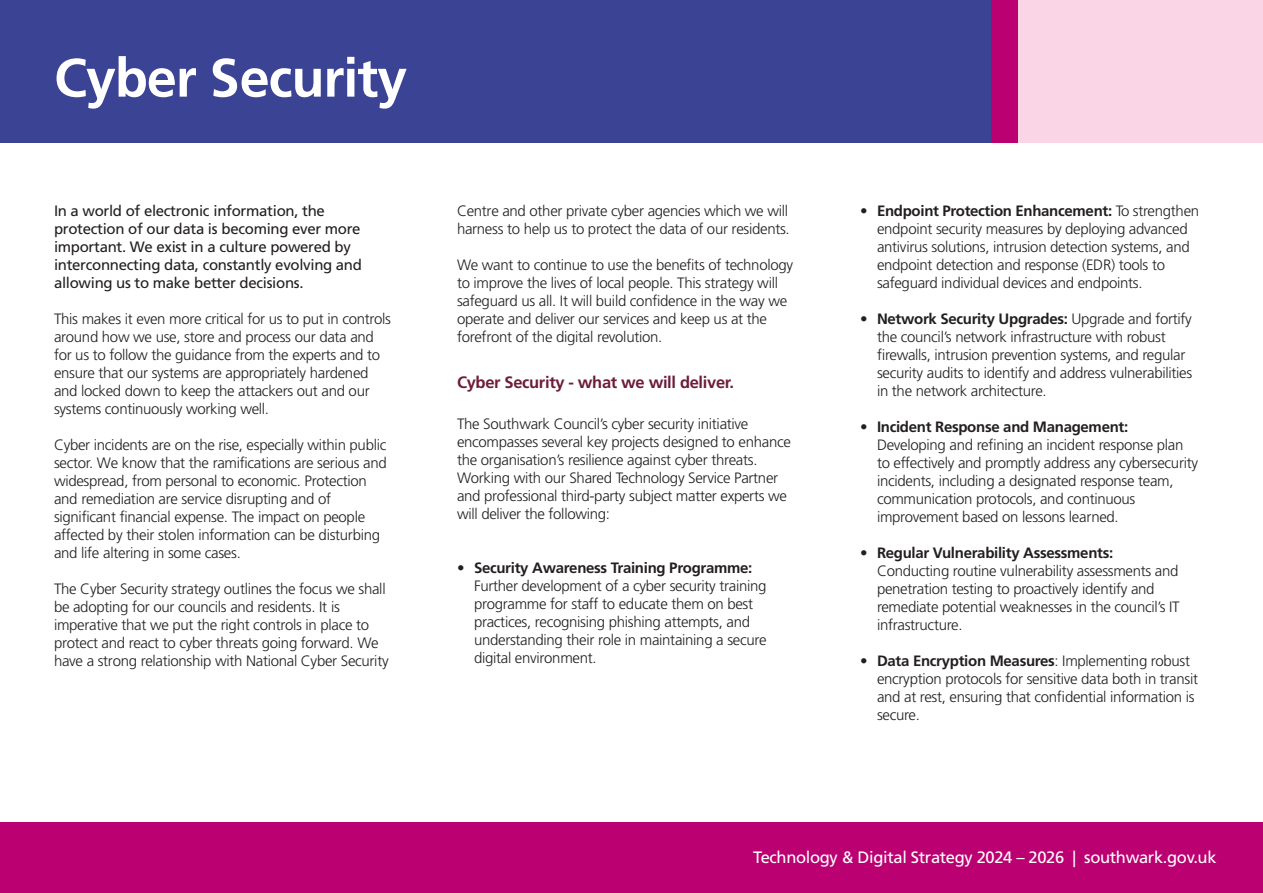
<style>
.page{position:relative;width:1263px;height:893px;background:#fff}
.page>*{position:absolute;margin:0;border:0;box-sizing:border-box;transform-origin:0 0}
.t1{font:700 54px "Frutiger LT Std";letter-spacing:-.02em;color:#fff}
.t2{font:16.5px "Frutiger LT Std";letter-spacing:-.02em;color:#fff}
.t3{font:700 16.5px "Frutiger LT Std";letter-spacing:-.02em;color:#6d1c3b}
.t4{font:300 15px/18px "Frutiger LT Std";letter-spacing:-.02em;color:#231f20}
.t5{font:15px/18px "Frutiger LT Std";letter-spacing:-.02em;color:#231f20}
.s1{font-weight:700}
</style>
<div class="page">
<div style="left:0;top:822px;width:1263px;height:71px;background:#bb0071"></div>
<div style="left:0;top:0;width:996px;height:143px;background:#3b4395"></div>
<div style="left:991px;top:0;width:32px;height:143px;background:#bb0071"></div>
<div style="left:1018px;top:0;width:245px;height:143px;background:#fad5e5"></div>
<p class="t1" style="left:54px;top:46px;width:355px">Cyber Security</p>
<p class="t5" style="left:54px;top:202px;width:309px">In a world of electronic information, the protection of our data is becoming ever more important. We exist in a culture powered by interconnecting data, constantly evolving and allowing us to make better decisions.</p>
<p class="t4" style="left:54px;top:310px;width:339px">This makes it even more critical for us to put in controls around how we use, store and process our data and for us to follow the guidance from the experts and to ensure that our systems are appropriately hardened and locked down to keep the attackers out and our systems continuously working well.</p>
<p class="t4" style="left:54px;top:436px;width:334px">Cyber incidents are on the rise, especially within public sector. We know that the ramifications are serious and widespread, from personal to economic. Protection and remediation are service disrupting and of significant financial expense. The impact on people affected by their stolen information can be disturbing and life altering in some cases.</p>
<p class="t4" style="left:54px;top:580px;width:336px">The Cyber Security strategy outlines the focus we shall be adopting for our councils and residents. It is imperative that we put the right controls in place to protect and react to cyber threats going forward. We have a strong relationship with National Cyber Security</p>
<p class="t4" style="left:457px;top:202px;width:334px">Centre and other private cyber agencies which we will harness to help us to protect the data of our residents.</p>
<p class="t4" style="left:457px;top:256px;width:338px">We want to continue to use the benefits of technology to improve the lives of local people. This strategy will safeguard us all. It will build confidence in the way we operate and deliver our services and keep us at the forefront of the digital revolution.</p>
<p class="t3" style="left:457px;top:373px;width:278px">Cyber Security - what we will deliver.</p>
<p class="t4" style="left:457px;top:415px;width:335px">The Southwark Council’s cyber security initiative encompasses several key projects designed to enhance the organisation’s resilience against cyber threats.<br>Working with our Shared Technology Service Partner and professional third-party subject matter experts we will deliver the following:</p>
<p class="t4" style="left:474px;top:559px;width:294px;text-indent:-17px"><span class="s1">• Security Awareness Training Programme:<br></span>Further development of a cyber security training programme for staff to educate them on best practices, recognising phishing attempts, and understanding their role in maintaining a secure digital environment.</p>
<p class="t4" style="left:877px;top:202px;width:324px;text-indent:-17px">• <span class="s1">Endpoint Protection Enhancement:</span> To strengthen endpoint security measures by deploying advanced antivirus solutions, intrusion detection systems, and endpoint detection and response (EDR) tools to safeguard individual devices and endpoints.</p>
<p class="t4" style="left:877px;top:310px;width:317px;text-indent:-17px"><span class="s1">• Network Security Upgrades:</span> Upgrade and fortify the council’s network infrastructure with robust firewalls, intrusion prevention systems, and regular security audits to identify and address vulnerabilities in the network architecture.</p>
<p class="t4" style="left:877px;top:418px;width:323px;text-indent:-17px"><span class="s1">• Incident Response and Management:<br></span>Developing and refining an incident response plan to effectively and promptly address any cybersecurity incidents, including a designated response team, communication protocols, and continuous improvement based on lessons learned.</p>
<p class="t4" style="left:877px;top:544px;width:304px;text-indent:-17px"><span class="s1">• Regular Vulnerability Assessments:<br></span>Conducting routine vulnerability assessments and penetration testing to proactively identify and remediate potential weaknesses in the council’s IT infrastructure.</p>
<p class="t4" style="left:877px;top:652px;width:323px;text-indent:-17px"><span class="s1">• Data Encryption Measures</span>: Implementing robust encryption protocols for sensitive data both in transit and at rest, ensuring that confidential information is secure.</p>
<p class="t2" style="left:753px;top:848px;width:465px">Technology &amp; Digital Strategy 2024 – 2026 | southwark.gov.uk</p>
</div>
